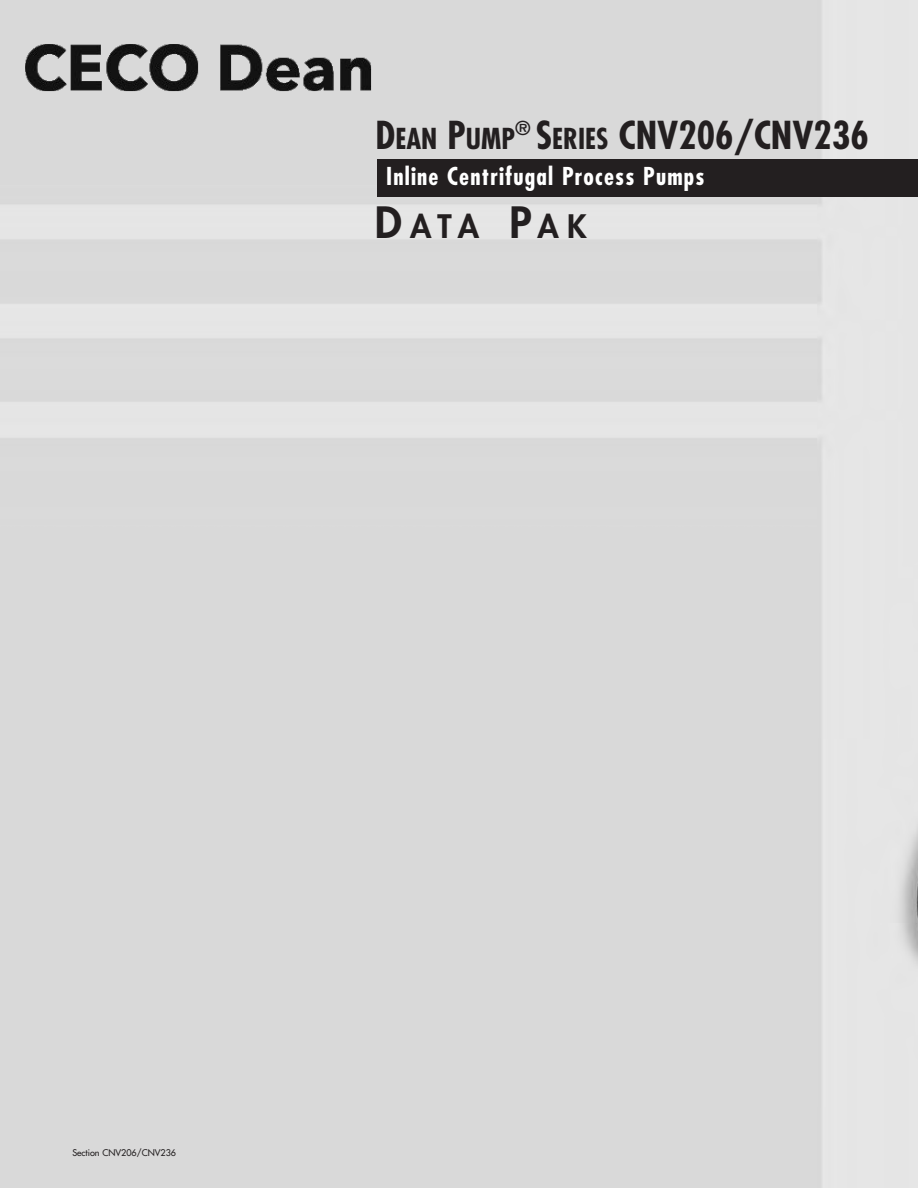
<style>
.page{position:relative;width:918px;height:1188px;background:#fff}
.page>*{position:absolute;margin:0;border:0;box-sizing:border-box;transform-origin:0 0}
.t1{font:700 condensed 37.5px "Futura";color:#231f20}
.t2{font:800 31.5px "Futura";color:#231f20}
.t3{font:700 condensed 28.2px "Futura";color:#231f20}
.t4{font:700 condensed 24px "Futura";letter-spacing:.05em;color:#fff}
.t5{font:9px "Futura";color:#231f20}
.s1{font-size:37.5px}
.s2{font-size:28.2px}
.s3{font-size:42px}
</style>
<div class="page">
<img style="left:0;top:1px;width:918px;height:1187px">
<div style="left:377px;top:159px;width:541px;height:38px;background:#231f20"></div>
<img style="left:24px;top:41px;width:351px;height:54px">
<p class="t3" style="left:376px;top:126px;width:141px"><span class="s1">D</span>EAN <span class="s1">P</span>UMP</p>
<h1 class="t1" style="left:515px;top:119px;width:355px"><sup>®</sup> S<span class="s2">ERIES</span> CNV206/CNV236</h1>
<p class="t4" style="left:386px;top:166px;width:320px">Inline Centrifugal Process Pumps</p>
<h2 class="t2" style="left:375px;top:212px;width:214px"><span class="s3">D</span>ATA <span class="s3">P</span>AK</h2>
<p class="t5" style="left:72px;top:1148px;width:105px">Section CNV206/CNV236</p>
</div>
